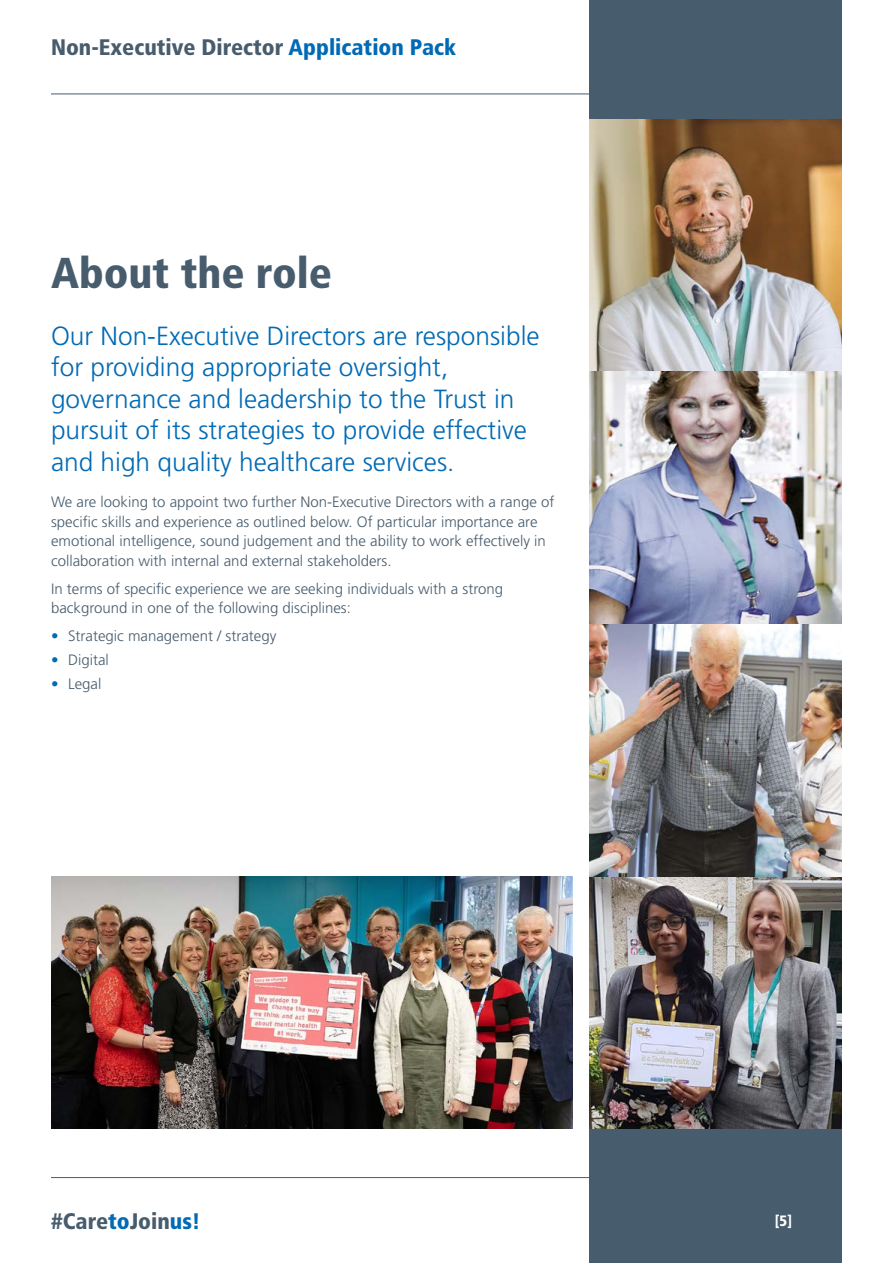
<style>
.page{position:relative;width:893px;height:1263px;background:#fff}
.page>*{position:absolute;margin:0;border:0;box-sizing:border-box;transform-origin:0 0}
.t1{font:900 condensed 43.2px "Frutiger";color:#475c6d}
.t2{font:300 26.25px/31.5px "Frutiger";color:#006ab4}
.t3{font:900 condensed 22.5px "Frutiger";color:#475c6d}
.t4{font:300 15px/19.5px "Frutiger";color:#475c6d}
.t5{font:900 condensed 15px "Frutiger";color:#fff}
.s1{color:#006ab4}
</style>
<div class="page">
<div style="left:590px;top:1128px;width:252px;height:135px;background:#475c6d"></div>
<hr style="left:51px;top:94px;width:791px;height:1px;background:#475c6d">
<hr style="left:51px;top:1177px;width:791px;height:1px;background:#475c6d">
<div style="left:590px;top:0;width:252px;height:119px;background:#475c6d"></div>
<img style="left:590px;top:119px;width:252px;height:1009px">
<img style="left:51px;top:876px;width:522px;height:252px">
<h3 class="t3" style="left:51px;top:34px;width:407px">Non-Executive Director <span class="s1">Application Pack</span></h3>
<h1 class="t1" style="left:51px;top:247px;width:282px">About the role</h1>
<h2 class="t2" style="left:51px;top:320px;width:490px">Our Non-Executive Directors are responsible for providing appropriate oversight, governance and leadership to the Trust in pursuit of its strategies to provide effective and high quality healthcare services.</h2>
<p class="t4" style="left:51px;top:492px;width:505px">We are looking to appoint two further Non-Executive Directors with a range of specific skills and experience as outlined below. Of particular importance are emotional intelligence, sound judgement and the ability to work effectively in collaboration with internal and external stakeholders.</p>
<p class="t4" style="left:51px;top:579px;width:454px">In terms of specific experience we are seeking individuals with a strong background in one of the following disciplines:</p>
<p class="t4" style="left:51px;top:626px;width:227px"><span class="s1">•</span> Strategic management / strategy</p>
<p class="t4" style="left:51px;top:650px;width:59px"><span class="s1">•</span> Digital</p>
<p class="t4" style="left:51px;top:674px;width:52px"><span class="s1">•</span> Legal</p>
<h3 class="t3" style="left:51px;top:1207px;width:151px">#Care<span class="s1">to</span>Join<span class="s1">us!</span></h3>
<p class="t5" style="left:775px;top:1212px;width:19px">[5]</p>
</div>
